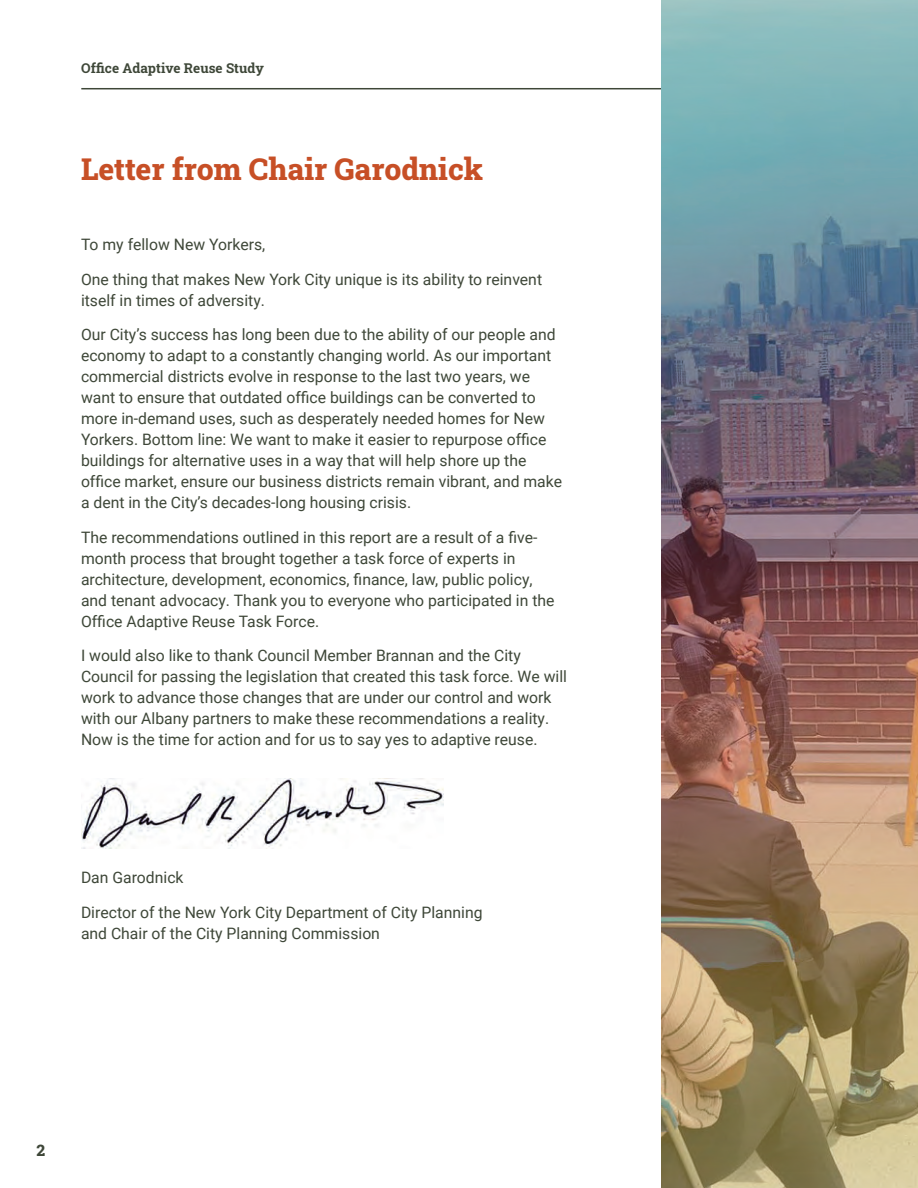
<style>
.page{position:relative;width:918px;height:1188px;background:#fff}
.page>*{position:absolute;margin:0;border:0;box-sizing:border-box;transform-origin:0 0}
.t1{font:800 30px "Roboto Slab";color:#c74f26}
.t2{font:15.75px/21px "Roboto";color:#3e4738}
.t3{font:800 15.75px "Roboto Slab";color:#3e4738}
.t4{font:700 13.5px "Roboto Slab";color:#3e4738}
</style>
<div class="page">
<hr style="left:81px;top:88px;width:756px;height:1px;background:#3e4738">
<img style="left:81px;top:778px;width:362px;height:70px">
<img style="left:662px;top:0;width:256px;height:1188px">
<p class="t4" style="left:81px;top:58px;width:184px">Office Adaptive Reuse Study</p>
<h1 class="t1" style="left:81px;top:148px;width:404px">Letter from Chair Garodnick</h1>
<p class="t2" style="left:81px;top:227px;width:463px;line-height:34.5px">To my fellow New Yorkers,<br>One thing that makes New York City unique is its ability to reinvent</p>
<p class="t2" style="left:81px;top:282px;width:476px;line-height:34.5px">itself in times of adversity.<br>Our City’s success has long been due to the ability of our people and</p>
<p class="t2" style="left:81px;top:345px;width:483px">economy to adapt to a constantly changing world. As our important commercial districts evolve in response to the last two years, we want to ensure that outdated office buildings can be converted to more in-demand uses, such as desperately needed homes for New Yorkers. Bottom line: We want to make it easier to repurpose office buildings for alternative uses in a way that will help shore up the office market, ensure our business districts remain vibrant, and make a dent in the City’s decades-long housing crisis.</p>
<p class="t2" style="left:81px;top:526px;width:475px">The recommendations outlined in this report are a result of a five&shy;month process that brought together a task force of experts in architecture, development, economics, finance, law, public policy, and tenant advocacy. Thank you to everyone who participated in the Office Adaptive Reuse Task Force.</p>
<p class="t2" style="left:81px;top:644px;width:488px">I would also like to thank Council Member Brannan and the City Council for passing the legislation that created this task force. We will work to advance those changes that are under our control and work with our Albany partners to make these recommendations a reality.<br>Now is the time for action and for us to say yes to adaptive reuse.</p>
<p class="t2" style="left:81px;top:860px;width:403px;line-height:34.5px">Dan Garodnick<br>Director of the New York City Department of City Planning</p>
<p class="t2" style="left:81px;top:922px;width:301px">and Chair of the City Planning Commission</p>
<p class="t3" style="left:36px;top:1139px;width:10px">2</p>
</div>
